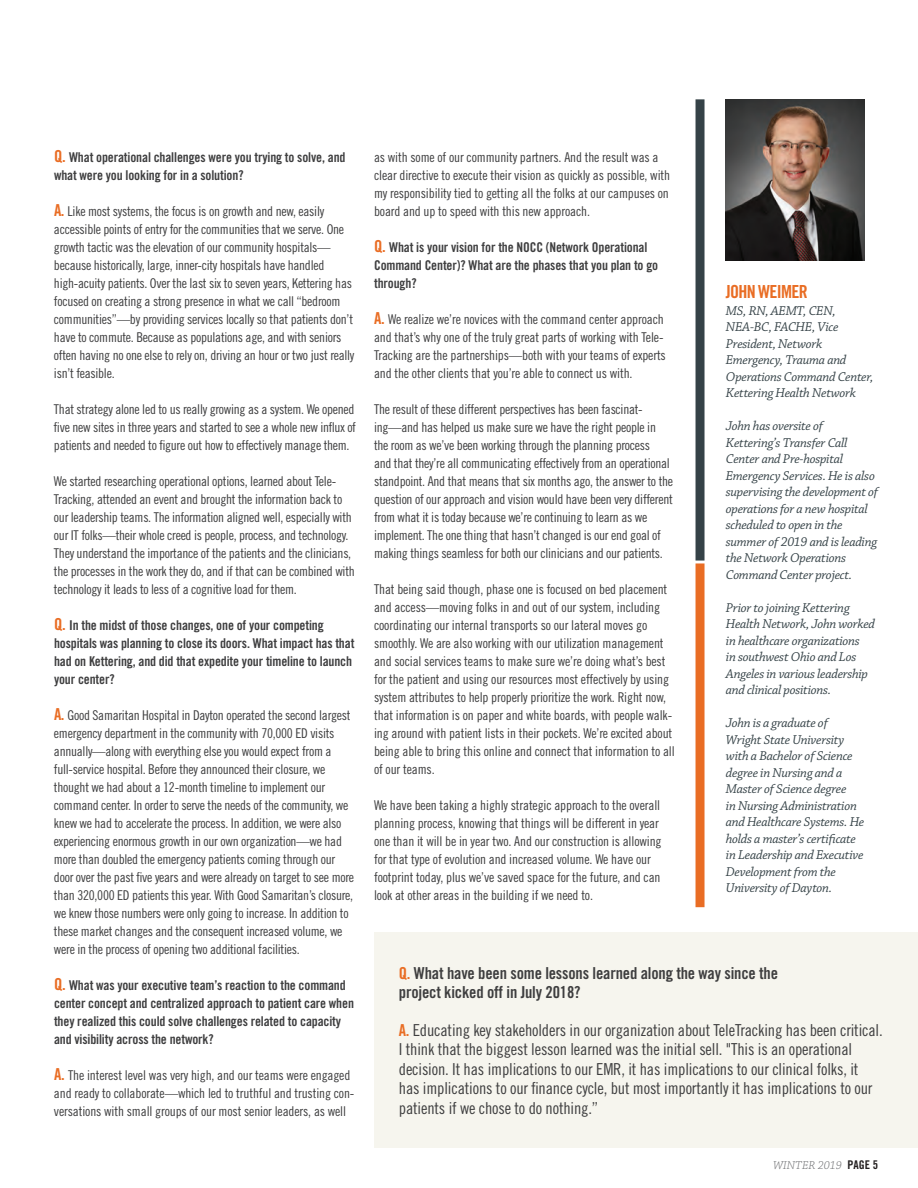
<style>
.page{position:relative;width:918px;height:1188px;background:#fff}
.page>*{position:absolute;margin:0;border:0;box-sizing:border-box;transform-origin:0 0}
.t1{font:18px "Trade Gothic LT Std Bd Cn 20";letter-spacing:-.04em;color:#e96d24}
.t2{font:16.5px/19.5px "Trade Gothic LT Std Cn 18";letter-spacing:-.01em;color:#3e3e3f}
.t3{font:16.5px/19.5px "Trade Gothic LT Std Bd Cn 20";letter-spacing:-.01em;color:#3e3e3f}
.t4{font:13.5px/18px "Trade Gothic LT Std Cn 18";letter-spacing:-.02em;color:#3e3e3f}
.t5{font:italic 13.5px/16.5px "Chaparral Pro";letter-spacing:-.02em;color:#354247}
.t6{font:13.5px/18px "Trade Gothic LT Std Bd Cn 20";letter-spacing:-.01em;color:#3e3e3f}
.t7{font:italic 300 12px "Chaparral Pro";color:#6c6d70}
.s1{font-size:16.5px;color:#e96d24}
.s2{font-family:"Trade Gothic LT Std Bd Cn 20";font-size:16.5px;color:#e96d24}
.s3{color:#e96d24}
.s4{font-family:"Trade Gothic LT Std Bd Cn 20";color:#e96d24}
.s5{font-family:"Trade Gothic LT Std Bd Cn 20";font-weight:400;font-style:normal;color:#231f20}
</style>
<div class="page">
<div style="left:374px;top:932px;width:544px;height:216px;background:#f6f5ee"></div>
<div style="left:696px;top:563px;width:9px;height:344px;background:#e96d24"></div>
<div style="left:696px;top:99px;width:9px;height:462px;background:#354247"></div>
<img style="left:726px;top:99px;width:139px;height:162px">
<p class="t6" style="left:54px;top:148px;width:293px"><span class="s1">Q.</span> What operational challenges were you trying to solve, and what were you looking for in a solution?</p>
<p class="t4" style="left:54px;top:202px;width:302px"><span class="s2">A.</span> Like most systems, the focus is on growth and new, easily accessible points of entry for the communities that we serve. One growth tactic was the elevation of our community hospitals— because historically, large, inner-city hospitals have handled high-acuity patients. Over the last six to seven years, Kettering has focused on creating a strong presence in what we call “bedroom communities”—by providing services locally so that patients don’t have to commute. Because as populations age, and with seniors often having no one else to rely on, driving an hour or two just really isn’t feasible.</p>
<p class="t4" style="left:54px;top:400px;width:304px;text-align:justify">That strategy alone led to us really growing as a system. We opened five new sites in three years and started to see a whole new influx of patients and needed to figure out how to effectively manage them.</p>
<p class="t4" style="left:54px;top:472px;width:302px">We started researching operational options, learned about Tele-Tracking, attended an event and brought the information back to our leadership teams. The information aligned well, especially with our IT folks—their whole creed is people, process, and technology.<br>They understand the importance of the patients and the clinicians, the processes in the work they do, and if that can be combined with technology it leads to less of a cognitive load for them.</p>
<p class="t6" style="left:54px;top:616px;width:302px"><span class="s1">Q.</span> In the midst of those changes, one of your competing hospitals was planning to close its doors. What impact has that had on Kettering, and did that expedite your timeline to launch your center?</p>
<p class="t4" style="left:54px;top:706px;width:302px"><span class="s2">A.</span> Good Samaritan Hospital in Dayton operated the second largest emergency department in the community with 70,000 ED visits annually—along with everything else you would expect from a full-service hospital. Before they announced their closure, we thought we had about a 12-month timeline to implement our command center. In order to serve the needs of the community, we knew we had to accelerate the process. In addition, we were also experiencing enormous growth in our own organization—we had more than doubled the emergency patients coming through our door over the past five years and were already on target to see more than 320,000 ED patients this year. With Good Samaritan’s closure, we knew those numbers were only going to increase. In addition to these market changes and the consequent increased volume, we were in the process of opening two additional facilities.</p>
<p class="t6" style="left:54px;top:976px;width:302px"><span class="s1">Q.</span> What was your executive team’s reaction to the command center concept and centralized approach to patient care when they realized this could solve challenges related to capacity and visibility across the network?</p>
<p class="t4" style="left:54px;top:1066px;width:302px"><span class="s2">A.</span> The interest level was very high, and our teams were engaged and ready to collaborate—which led to truthful and trusting con&shy;versations with small groups of our most senior leaders, as well</p>
<p class="t4" style="left:374px;top:148px;width:298px">as with some of our community partners. And the result was a clear directive to execute their vision as quickly as possible, with my responsibility tied to getting all the folks at our campuses on board and up to speed with this new approach.</p>
<p class="t6" style="left:374px;top:238px;width:286px"><span class="s1">Q.</span> What is your vision for the NOCC (Network Operational<br>Command Center)? What are the phases that you plan to go through?</p>
<p class="t4" style="left:374px;top:310px;width:293px"><span class="s2">A.</span> We realize we’re novices with the command center approach and that’s why one of the truly great parts of working with Tele-Tracking are the partnerships—both with your teams of experts and the other clients that you’re able to connect us with.</p>
<p class="t4" style="left:374px;top:400px;width:301px">The result of these different perspectives has been fascinat&shy;ing—and has helped us make sure we have the right people in the room as we’ve been working through the planning process<br>and that they’re all communicating effectively from an operational standpoint. And that means that six months ago, the answer to the question of our approach and vision would have been very different from what it is today because we’re continuing to learn as we implement. The one thing that hasn’t changed is our end goal of making things seamless for both our clinicians and our patients.</p>
<p class="t4" style="left:374px;top:580px;width:302px">That being said though, phase one is focused on bed placement and access—moving folks in and out of our system, including coordinating our internal transports so our lateral moves go smoothly. We are also working with our utilization management and social services teams to make sure we’re doing what’s best for the patient and using our resources most effectively by using system attributes to help properly prioritize the work. Right now, that information is on paper and white boards, with people walk&shy;ing around with patient lists in their pockets. We’re excited about being able to bring this online and connect that information to all of our teams.</p>
<p class="t4" style="left:374px;top:796px;width:289px">We have been taking a highly strategic approach to the overall planning process, knowing that things will be different in year one than it will be in year two. And our construction is allowing for that type of evolution and increased volume. We have our footprint today, plus we’ve saved space for the future, and can look at other areas in the building if we need to.</p>
<h1 class="t1" style="left:726px;top:281px;width:83px">JOHN WEIMER</h1>
<p class="t5" style="left:726px;top:303px;width:149px">MS, RN, AEMT, CEN,<br>NEA-BC, FACHE, Vice<br>President, Network<br>Emergency, Trauma and<br>Operations Command Center,<br>Kettering Health Network</p>
<p class="t5" style="left:726px;top:418px;width:154px">John has oversite of<br>Kettering’s Transfer Call<br>Center and Pre-hospital<br>Emergency Services. He is also supervising the development of operations for a new hospital scheduled to open in the summer of 2019 and is leading the Network Operations<br>Command Center project.</p>
<p class="t5" style="left:726px;top:600px;width:151px">Prior to joining Kettering<br>Health Network, John worked in healthcare organizations<br>in southwest Ohio and Los<br>Angeles in various leadership and clinical positions.</p>
<p class="t5" style="left:726px;top:715px;width:140px">John is a graduate of<br>Wright State University with a Bachelor of Science degree in Nursing and a<br>Master of Science degree<br>in Nursing Administration and Healthcare Systems. He holds a master’s certificate in Leadership and Executive<br>Development from the<br>University of Dayton.</p>
<p class="t3" style="left:399px;top:963px;width:381px"><span class="s3">Q.</span> What have been some lessons learned along the way since the project kicked off in July 2018?</p>
<p class="t2" style="left:399px;top:1020px;width:485px"><span class="s4">A.</span> Educating key stakeholders in our organization about TeleTracking has been critical.<br>I think that the biggest lesson learned was the initial sell. "This is an operational decision. It has implications to our EMR, it has implications to our clinical folks, it has implications to our finance cycle, but most importantly it has implications to our patients if we chose to do nothing.”</p>
<p class="t7" style="left:773px;top:1158px;width:107px">WINTER 2019 <span class="s5">PAGE 5</span></p>
</div>
